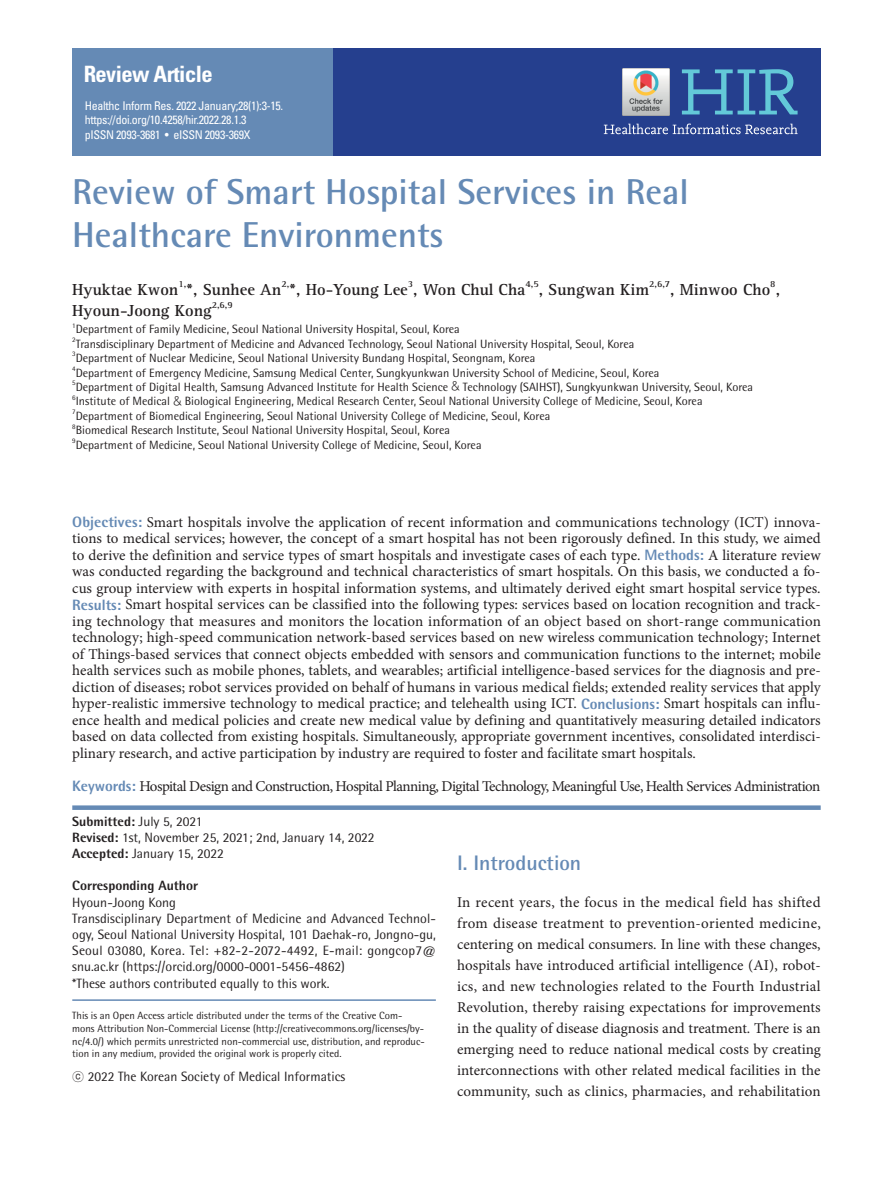
<style>
.page{position:relative;width:893px;height:1191px;background:#fff}
.page>*{position:absolute;margin:0;border:0;box-sizing:border-box;transform-origin:0 0}
.t1{font:700 36px/43.2px "Rotis Semi Sans Std";color:#658ab5}
.t2{font:700 condensed 22.5px "Univers LT Std";letter-spacing:-.025em;color:#fff}
.t3{font:700 21px "Rotis Semi Sans Std";color:#658ab5}
.t4{font:700 16.5px "Rotis Serif Std";color:#231f20}
.t5{font:15px/16.5px "Minion Pro";letter-spacing:-.025em;color:#231f20;text-align:justify}
.t6{font:13.5px/16.2px "Rotis Semi Sans Std";color:#231f20}
.t7{font:800 13.5px "Rotis Semi Sans Std";color:#231f20}
.t8{font:12px "Rotis Semi Sans Std";color:#231f20}
.t9{font:condensed 12px/14.4px "Univers LT Std";letter-spacing:-.025em;color:#fff}
.t10{font:10.5px/12.6px "Rotis Semi Sans Std";color:#231f20}
.t11{font:700 9.6px "Rotis Serif Std";color:#231f20}
.t12{font:7.05px "Rotis Semi Sans Std";color:#231f20}
.s1{font-family:"Ko Pub Dotum";font-weight:300}
.s2{font-family:"Rotis Semi Sans Std";font-weight:800;color:#658ab5}
.s3{font-weight:800}
.s4{font-family:"Gulim";font-size:12px}
</style>
<div class="page">
<div style="left:72px;top:48px;width:749px;height:108px;background:#253f8e"></div>
<div style="left:72px;top:48px;width:261px;height:108px;background:#658ab5"></div>
<svg style="left:682px;top:69px;width:116px;height:45px"></svg>
<svg style="left:604px;top:124px;width:194px;height:10px"></svg>
<div style="left:72px;top:805px;width:749px;height:5px;background:#658ab5"></div>
<hr style="left:72px;top:999px;width:364px;height:1px;background:#658ab5">
<img style="left:622px;top:68px;width:47px;height:47px">
<h2 class="t2" style="left:84px;top:61px;width:130px">Review Article</h2>
<p class="t9" style="left:85px;top:98px;width:200px">Healthc Inform Res. 2022 January;28(1):3-15. https://doi.org/10.4258/hir.2022.28.1.3<br>pISSN 2093-3681 • eISSN 2093-369X</p>
<h1 class="t1" style="left:72px;top:170px;width:618px">Review of Smart Hospital Services in Real<br>Healthcare Environments</h1>
<p class="t4" style="left:72px;top:280px;width:108px">Hyuktae Kwon</p>
<p class="t11" style="left:178px;top:278px;width:9px">1,</p>
<p class="t4" style="left:186px;top:280px;width:97px">*, Sunhee An</p>
<p class="t11" style="left:281px;top:278px;width:9px">2,</p>
<p class="t4" style="left:289px;top:280px;width:238px">*, Ho-Young Lee , Won Chul Cha</p>
<p class="t11" style="left:408px;top:278px;width:7px">3</p>
<p class="t11" style="left:526px;top:278px;width:15px">4,5</p>
<p class="t4" style="left:539px;top:280px;width:112px">, Sungwan Kim</p>
<p class="t11" style="left:649px;top:278px;width:23px">2,6,7</p>
<p class="t4" style="left:670px;top:280px;width:111px">, Minwoo Cho ,</p>
<p class="t11" style="left:770px;top:278px;width:7px">8</p>
<p class="t4" style="left:72px;top:301px;width:141px">Hyoun-Joong Kong</p>
<p class="t11" style="left:212px;top:299px;width:23px">2,6,9</p>
<p class="t12" style="left:72px;top:321px;width:5px">1</p>
<p class="t8" style="left:76px;top:322px;width:385px">Department of Family Medicine, Seoul National University Hospital, Seoul, Korea</p>
<p class="t12" style="left:72px;top:335px;width:5px">2</p>
<p class="t8" style="left:76px;top:337px;width:560px">Transdisciplinary Department of Medicine and Advanced Technology, Seoul National University Hospital, Seoul, Korea</p>
<p class="t12" style="left:72px;top:350px;width:5px">3</p>
<p class="t8" style="left:76px;top:351px;width:461px">Department of Nuclear Medicine, Seoul National University Bundang Hospital, Seongnam, Korea</p>
<p class="t12" style="left:72px;top:364px;width:5px">4</p>
<p class="t8" style="left:76px;top:365px;width:585px">Department of Emergency Medicine, Samsung Medical Center, Sungkyunkwan University School of Medicine, Seoul, Korea</p>
<p class="t12" style="left:72px;top:379px;width:5px">5</p>
<p class="t8" style="left:76px;top:380px;width:679px">Department of Digital Health, Samsung Advanced Institute for Health Science <span class="s1">&amp;</span> Technology (SAIHST), Sungkyunkwan University, Seoul, Korea</p>
<p class="t12" style="left:72px;top:393px;width:5px">6</p>
<p class="t8" style="left:76px;top:394px;width:628px">Institute of Medical <span class="s1">&amp;</span> Biological Engineering, Medical Research Center, Seoul National University College of Medicine, Seoul, Korea</p>
<p class="t12" style="left:72px;top:407px;width:5px">7</p>
<p class="t8" style="left:76px;top:409px;width:476px">Department of Biomedical Engineering, Seoul National University College of Medicine, Seoul, Korea</p>
<p class="t12" style="left:72px;top:422px;width:5px">8</p>
<p class="t8" style="left:76px;top:423px;width:376px">Biomedical Research Institute, Seoul National University Hospital, Seoul, Korea</p>
<p class="t12" style="left:72px;top:436px;width:5px">9</p>
<p class="t8" style="left:76px;top:437px;width:407px">Department of Medicine, Seoul National University College of Medicine, Seoul, Korea</p>
<p class="t5" style="left:72px;top:514px;width:750px"><span class="s2">Objectives:</span> Smart hospitals involve the application of recent information and communications technology (ICT) innova&shy;tions to medical services; however, the concept of a smart hospital has not been rigorously defined. In this study, we aimed to derive the definition and service types of smart hospitals and investigate cases of each type. <span class="s2">Methods:</span> A literature review was conducted regarding the background and technical characteristics of smart hospitals. On this basis, we conducted a fo&shy;cus group interview with experts in hospital information systems, and ultimately derived eight smart hospital service types.<br><span class="s2">Results:</span> Smart hospital services can be classified into the following types: services based on location recognition and track&shy;ing technology that measures and monitors the location information of an object based on short-range communication technology; high-speed communication network-based services based on new wireless communication technology; Internet of Things-based services that connect objects embedded with sensors and communication functions to the internet; mobile health services such as mobile phones, tablets, and wearables; artificial intelligence-based services for the diagnosis and pre&shy;diction of diseases; robot services provided on behalf of humans in various medical fields; extended reality services that apply hyper-realistic immersive technology to medical practice; and telehealth using ICT. <span class="s2">Conclusions:</span> Smart hospitals can influ&shy;ence health and medical policies and create new medical value by defining and quantitatively measuring detailed indicators based on data collected from existing hospitals. Simultaneously, appropriate government incentives, consolidated interdisci&shy;plinary research, and active participation by industry are required to foster and facilitate smart hospitals.</p>
<p class="t5" style="left:72px;top:778px;width:750px"><span class="s2">Keywords:</span> Hospital Design and Construction, Hospital Planning, Digital Technology, Meaningful Use, Health Services Administration</p>
<p class="t6" style="left:72px;top:812px;width:304px"><span class="s3">Submitted:</span> July 5, 2021<br><span class="s3">Revised:</span> 1st, November 25, 2021; 2nd, January 14, 2022<br><span class="s3">Accepted:</span> January 15, 2022</p>
<p class="t7" style="left:72px;top:877px;width:127px">Corresponding Author</p>
<p class="t6" style="left:72px;top:893px;width:365px">Hyoun-Joong Kong<br>Transdisciplinary Department of Medicine and Advanced Technol&shy;ogy, Seoul National University Hospital, 101 Daehak-ro, Jongno-gu, Seoul 03080, Korea. Tel: +82-2-2072-4492, E-mail: gongcop7@ snu.ac.kr (https://orcid.org/0000-0001-5456-4862)<br>*These authors contributed equally to this work.</p>
<p class="t10" style="left:72px;top:1009px;width:354px">This is an Open Access article distributed under the terms of the Creative Com&shy;mons Attribution Non-Commercial License (http://creativecommons.org/licenses/by&shy;nc/4.0/) which permits unrestricted non-commercial use, distribution, and reproduc&shy;tion in any medium, provided the original work is properly cited.</p>
<p class="t6" style="left:72px;top:1068px;width:275px"><span class="s4">ⓒ</span> 2022 The Korean Society of Medical Informatics</p>
<h3 class="t3" style="left:457px;top:850px;width:126px">I. Introduction</h3>
<p class="t5" style="left:457px;top:891px;width:365px;line-height:21px">In recent years, the focus in the medical field has shifted from disease treatment to prevention-oriented medicine, centering on medical consumers. In line with these changes, hospitals have introduced artificial intelligence (AI), robot&shy;ics, and new technologies related to the Fourth Industrial Revolution, thereby raising expectations for improvements in the quality of disease diagnosis and treatment. There is an emerging need to reduce national medical costs by creating interconnections with other related medical facilities in the community, such as clinics, pharmacies, and rehabilitation</p>
</div>
